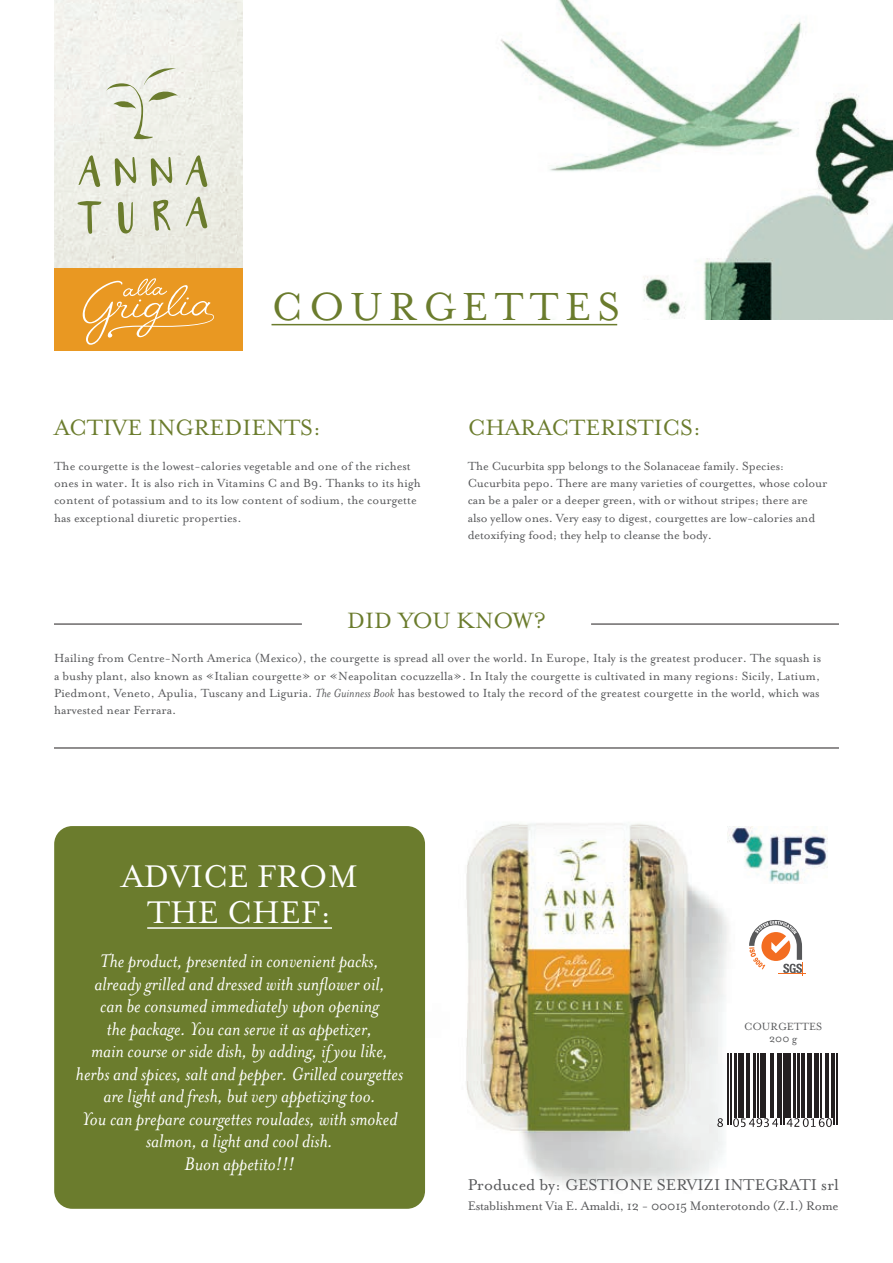
<style>
.page{position:relative;width:893px;height:1263px;background:#fff}
.page>*{position:absolute;margin:0;border:0;box-sizing:border-box;transform-origin:0 0}
.t1{font:45px "Mrs Eaves Roman";letter-spacing:.14em;color:#6b7c2d}
.t2{font:36px/36px "Mrs Eaves Roman";color:#fff;text-align:center}
.t3{font:25.5px "Mrs Eaves Roman";color:#6b7c2d}
.t4{font:25.5px "Mrs Eaves Roman";letter-spacing:-.025em;color:#6b7c2d}
.t5{font:italic 21px/22.5px "Mrs Eaves";color:#fff;text-align:center}
.t6{font:18px "Mrs Eaves Roman";letter-spacing:-.005em;color:#57585a}
.t7{font:14.25px "Mrs Eaves Roman";letter-spacing:-.025em;color:#57585a}
.t8{font:13.5px/17.2px "Mrs Eaves Roman";letter-spacing:-.01em;color:#57585a}
.t9{font:12px/12px "Mrs Eaves Roman";color:#57585a;text-align:center}
.s1{font-family:"Mrs Eaves";font-style:italic}
</style>
<div class="page">
<img style="left:411px;top:823px;width:427px;height:386px">
<img style="left:54px;top:0;width:189px;height:268px">
<svg style="left:115px;top:157px;width:21px;height:29px"></svg>
<svg style="left:118px;top:201px;width:15px;height:34px"></svg>
<svg style="left:78px;top:155px;width:22px;height:32px"></svg>
<svg style="left:77px;top:200px;width:24px;height:34px"></svg>
<svg style="left:106px;top:66px;width:72px;height:74px;background:#e3e5d8"></svg>
<svg style="left:186px;top:155px;width:22px;height:32px"></svg>
<svg style="left:186px;top:196px;width:22px;height:32px"></svg>
<svg style="left:151px;top:157px;width:21px;height:29px"></svg>
<svg style="left:153px;top:198px;width:17px;height:33px"></svg>
<img style="left:500px;top:0;width:393px;height:320px">
<hr style="left:54px;top:624px;width:248px;height:1px;background:#231f20">
<hr style="left:54px;top:748px;width:785px;height:1px;background:#231f20">
<hr style="left:591px;top:624px;width:248px;height:1px;background:#231f20">
<div style="left:54px;top:826px;width:371px;height:383px;background:#6b7c2d;border-radius:18px"></div>
<hr style="left:147px;top:927px;width:185px;height:2px;background:#fff">
<svg style="left:733px;top:1118px;width:99px;height:9px"></svg>
<svg style="left:717px;top:1118px;width:6px;height:9px"></svg>
<hr style="left:728px;top:1053px;width:1px;height:71px;background:#231f20">
<hr style="left:730px;top:1053px;width:1px;height:71px;background:#231f20">
<hr style="left:735px;top:1053px;width:2px;height:64px;background:#231f20">
<hr style="left:738px;top:1053px;width:1px;height:64px;background:#231f20">
<hr style="left:740px;top:1053px;width:4px;height:64px;background:#231f20">
<hr style="left:746px;top:1053px;width:1px;height:64px;background:#231f20">
<hr style="left:749px;top:1053px;width:1px;height:64px;background:#231f20">
<hr style="left:753px;top:1053px;width:2px;height:64px;background:#231f20">
<hr style="left:758px;top:1053px;width:1px;height:64px;background:#231f20">
<hr style="left:760px;top:1053px;width:3px;height:64px;background:#231f20">
<hr style="left:765px;top:1053px;width:1px;height:64px;background:#231f20">
<hr style="left:770px;top:1053px;width:2px;height:64px;background:#231f20">
<hr style="left:773px;top:1053px;width:1px;height:64px;background:#231f20">
<hr style="left:777px;top:1053px;width:3px;height:64px;background:#231f20">
<hr style="left:781px;top:1053px;width:1px;height:71px;background:#231f20">
<hr style="left:783px;top:1053px;width:1px;height:71px;background:#231f20">
<hr style="left:785px;top:1053px;width:2px;height:64px;background:#231f20">
<hr style="left:788px;top:1053px;width:3px;height:64px;background:#231f20">
<hr style="left:793px;top:1053px;width:3px;height:64px;background:#231f20">
<hr style="left:797px;top:1053px;width:2px;height:64px;background:#231f20">
<hr style="left:801px;top:1053px;width:4px;height:64px;background:#231f20">
<hr style="left:807px;top:1053px;width:1px;height:64px;background:#231f20">
<hr style="left:810px;top:1053px;width:2px;height:64px;background:#231f20">
<hr style="left:814px;top:1053px;width:2px;height:64px;background:#231f20">
<hr style="left:818px;top:1053px;width:1px;height:64px;background:#231f20">
<hr style="left:820px;top:1053px;width:1px;height:64px;background:#231f20">
<hr style="left:826px;top:1053px;width:3px;height:64px;background:#231f20">
<hr style="left:831px;top:1053px;width:2px;height:64px;background:#231f20">
<hr style="left:834px;top:1053px;width:1px;height:71px;background:#231f20">
<hr style="left:836px;top:1053px;width:1px;height:71px;background:#231f20">
<div style="left:54px;top:268px;width:189px;height:83px;background:#e99822"></div>
<svg style="left:82px;top:278px;width:132px;height:67px"></svg>
<hr style="left:271px;top:324px;width:346px;height:1px;background:#6b7c2d">
<svg style="left:749px;top:920px;width:56px;height:55px"></svg>
<img style="left:727px;top:826px;width:100px;height:58px">
<h1 class="t1" style="left:271px;top:282px;width:350px">COURGETTES</h1>
<h3 class="t3" style="left:54px;top:414px;width:269px">ACTIVE INGREDIENTS:</h3>
<p class="t8" style="left:54px;top:457px;width:368px">The courgette is the lowest-calories vegetable and one of the richest ones in water. It is also rich in Vitamins C and B9. Thanks to its high content of potassium and to its low content of sodium, the courgette has exceptional diuretic properties.</p>
<h3 class="t3" style="left:468px;top:414px;width:235px">CHARACTERISTICS:</h3>
<p class="t8" style="left:468px;top:457px;width:361px">The Cucurbita spp belongs to the Solanaceae family. Species:<br>Cucurbita pepo. There are many varieties of courgettes, whose colour can be a paler or a deeper green, with or without stripes; there are also yellow ones. Very easy to digest, courgettes are low-calories and detoxifying food; they help to cleanse the body.</p>
<h3 class="t4" style="left:347px;top:606px;width:200px">DID YOU KNOW?</h3>
<p class="t8" style="left:54px;top:650px;width:769px;text-align:justify">Hailing from Centre-North America (Mexico), the courgette is spread all over the world. In Europe, Italy is the greatest producer. The squash is a bushy plant, also known as «Italian courgette» or «Neapolitan cocuzzella». In Italy the courgette is cultivated in many regions: Sicily, Latium, Piedmont, Veneto, Apulia, Tuscany and Liguria. <span class="s1">The Guinness Book</span> has bestowed to Italy the record of the greatest courgette in the world, which was harvested near Ferrara.</p>
<h2 class="t2" style="left:122px;top:859px;width:238px">ADVICE FROM<br>THE CHEF:</h2>
<p class="t5" style="left:76px;top:950px;width:329px">The product, presented in convenient packs, already grilled and dressed with sunflower oil,<br>can be consumed immediately upon opening<br>the package. You can serve it as appetizer,<br>main course or side dish, by adding, if you like, herbs and spices, salt and pepper. Grilled courgettes are light and fresh, but very appetizing too.<br>You can prepare courgettes roulades, with smoked salmon, a light and cool dish.<br>Buon appetito!!!</p>
<p class="t9" style="left:744px;top:1021px;width:79px">COURGETTES<br>200 g</p>
<h3 class="t6" style="left:468px;top:1175px;width:373px">Produced by: GESTIONE SERVIZI INTEGRATI srl</h3>
<p class="t7" style="left:468px;top:1197px;width:372px">Establishment Via E. Amaldi, 12 - 00015 Monterotondo (Z.I.) Rome</p>
</div>
